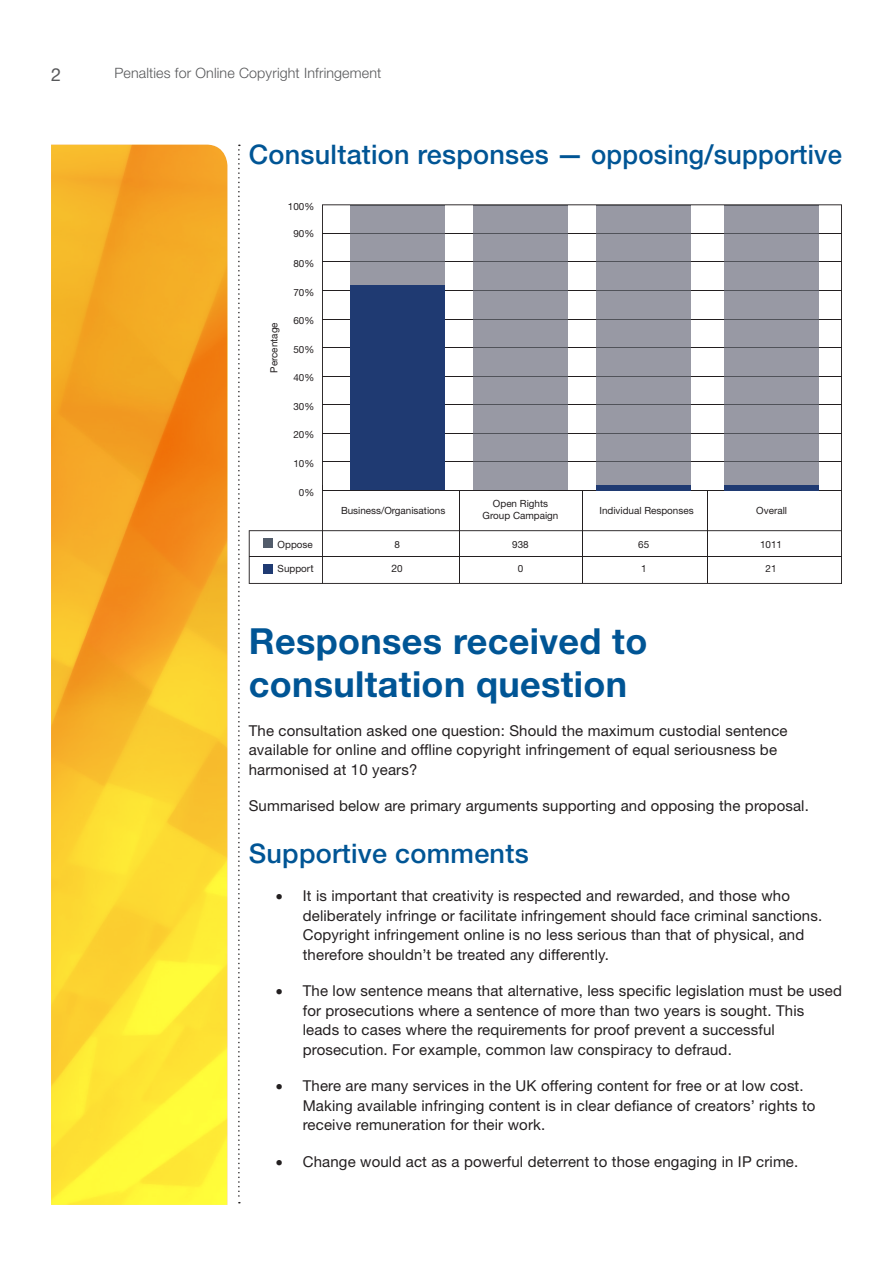
<style>
.page{position:relative;width:893px;height:1263px;background:#fff}
.page>*{position:absolute;margin:0;border:0;box-sizing:border-box;transform-origin:0 0}
.t1{font:700 36px/43.2px "Helvetica Neue LT Std";letter-spacing:.01em;color:#005595}
.t2{font:500 27px "Helvetica Neue LT Std";letter-spacing:.01em;color:#005595}
.t3{font:18px "Helvetica Neue LT Std";color:#57585a}
.t4{font:15px/19.5px "Helvetica Neue LT Std";letter-spacing:.01em;color:#231f20}
.t5{font:300 14.25px "Helvetica Neue LT Std";letter-spacing:.01em;color:#57585a}
.t6{font:10.35px "Helvetica Neue LT Std";color:#231f20}
.t7{font:9.9px/11.9px "Helvetica Neue LT Std";color:#231f20;text-align:center}
.s1{font-size:10.35px}
.s2{font-size:9.9px}
</style>
<div class="page">
<svg style="left:238px;top:145px;width:2px;height:1058px"></svg>
<img style="left:51px;top:145px;width:176px;height:1060px">
<svg style="left:322px;top:204px;width:520px;height:286px"></svg>
<hr style="left:322px;top:461px;width:519px;height:1px;background:#231f20">
<hr style="left:322px;top:433px;width:519px;height:1px;background:#231f20">
<hr style="left:322px;top:404px;width:519px;height:1px;background:#231f20">
<hr style="left:322px;top:376px;width:519px;height:1px;background:#231f20">
<hr style="left:322px;top:347px;width:519px;height:1px;background:#231f20">
<hr style="left:322px;top:319px;width:519px;height:1px;background:#231f20">
<hr style="left:322px;top:290px;width:519px;height:1px;background:#231f20">
<hr style="left:322px;top:261px;width:519px;height:1px;background:#231f20">
<hr style="left:322px;top:233px;width:519px;height:1px;background:#231f20">
<div style="left:350px;top:285px;width:94px;height:205px;background:#1f3a72"></div>
<div style="left:350px;top:205px;width:94px;height:28px;background:#9899a4"></div>
<hr style="left:350px;top:205px;width:94px;height:1px;background:#51535a">
<div style="left:350px;top:262px;width:94px;height:23px;background:#9899a4"></div>
<div style="left:350px;top:234px;width:94px;height:27px;background:#9899a4"></div>
<hr style="left:350px;top:261px;width:94px;height:1px;background:#51535a">
<hr style="left:350px;top:233px;width:94px;height:1px;background:#51535a">
<div style="left:473px;top:205px;width:94px;height:28px;background:#9899a4"></div>
<hr style="left:473px;top:205px;width:94px;height:1px;background:#51535a">
<div style="left:473px;top:462px;width:94px;height:28px;background:#9899a4"></div>
<div style="left:473px;top:434px;width:94px;height:27px;background:#9899a4"></div>
<div style="left:473px;top:405px;width:94px;height:28px;background:#9899a4"></div>
<div style="left:473px;top:377px;width:94px;height:27px;background:#9899a4"></div>
<div style="left:473px;top:348px;width:94px;height:28px;background:#9899a4"></div>
<div style="left:473px;top:320px;width:94px;height:27px;background:#9899a4"></div>
<div style="left:473px;top:291px;width:94px;height:28px;background:#9899a4"></div>
<div style="left:473px;top:262px;width:94px;height:28px;background:#9899a4"></div>
<div style="left:473px;top:234px;width:94px;height:27px;background:#9899a4"></div>
<hr style="left:473px;top:461px;width:94px;height:1px;background:#51535a">
<hr style="left:473px;top:433px;width:94px;height:1px;background:#51535a">
<hr style="left:473px;top:404px;width:94px;height:1px;background:#51535a">
<hr style="left:473px;top:376px;width:94px;height:1px;background:#51535a">
<hr style="left:473px;top:347px;width:94px;height:1px;background:#51535a">
<hr style="left:473px;top:319px;width:94px;height:1px;background:#51535a">
<hr style="left:473px;top:290px;width:94px;height:1px;background:#51535a">
<hr style="left:473px;top:261px;width:94px;height:1px;background:#51535a">
<hr style="left:473px;top:233px;width:94px;height:1px;background:#51535a">
<div style="left:597px;top:205px;width:94px;height:28px;background:#9899a4"></div>
<hr style="left:597px;top:205px;width:94px;height:1px;background:#51535a">
<div style="left:597px;top:462px;width:94px;height:28px;background:#9899a4"></div>
<div style="left:597px;top:434px;width:94px;height:27px;background:#9899a4"></div>
<div style="left:597px;top:405px;width:94px;height:28px;background:#9899a4"></div>
<div style="left:597px;top:377px;width:94px;height:27px;background:#9899a4"></div>
<div style="left:597px;top:348px;width:94px;height:28px;background:#9899a4"></div>
<div style="left:597px;top:320px;width:94px;height:27px;background:#9899a4"></div>
<div style="left:597px;top:291px;width:94px;height:28px;background:#9899a4"></div>
<div style="left:597px;top:262px;width:94px;height:28px;background:#9899a4"></div>
<div style="left:597px;top:234px;width:94px;height:27px;background:#9899a4"></div>
<hr style="left:597px;top:461px;width:94px;height:1px;background:#51535a">
<hr style="left:597px;top:433px;width:94px;height:1px;background:#51535a">
<hr style="left:597px;top:404px;width:94px;height:1px;background:#51535a">
<hr style="left:597px;top:376px;width:94px;height:1px;background:#51535a">
<hr style="left:597px;top:347px;width:94px;height:1px;background:#51535a">
<hr style="left:597px;top:319px;width:94px;height:1px;background:#51535a">
<hr style="left:597px;top:290px;width:94px;height:1px;background:#51535a">
<hr style="left:597px;top:261px;width:94px;height:1px;background:#51535a">
<hr style="left:597px;top:233px;width:94px;height:1px;background:#51535a">
<div style="left:724px;top:205px;width:94px;height:28px;background:#9899a4"></div>
<hr style="left:724px;top:205px;width:94px;height:1px;background:#51535a">
<div style="left:724px;top:462px;width:94px;height:28px;background:#9899a4"></div>
<div style="left:724px;top:434px;width:94px;height:27px;background:#9899a4"></div>
<div style="left:724px;top:405px;width:94px;height:28px;background:#9899a4"></div>
<div style="left:724px;top:377px;width:94px;height:27px;background:#9899a4"></div>
<div style="left:724px;top:348px;width:94px;height:28px;background:#9899a4"></div>
<div style="left:724px;top:320px;width:94px;height:27px;background:#9899a4"></div>
<div style="left:724px;top:291px;width:94px;height:28px;background:#9899a4"></div>
<div style="left:724px;top:262px;width:94px;height:28px;background:#9899a4"></div>
<div style="left:724px;top:234px;width:94px;height:27px;background:#9899a4"></div>
<hr style="left:724px;top:461px;width:94px;height:1px;background:#51535a">
<hr style="left:724px;top:433px;width:94px;height:1px;background:#51535a">
<hr style="left:724px;top:404px;width:94px;height:1px;background:#51535a">
<hr style="left:724px;top:376px;width:94px;height:1px;background:#51535a">
<hr style="left:724px;top:347px;width:94px;height:1px;background:#51535a">
<hr style="left:724px;top:319px;width:94px;height:1px;background:#51535a">
<hr style="left:724px;top:290px;width:94px;height:1px;background:#51535a">
<hr style="left:724px;top:261px;width:94px;height:1px;background:#51535a">
<hr style="left:724px;top:233px;width:94px;height:1px;background:#51535a">
<svg style="left:322px;top:490px;width:520px;height:94px"></svg>
<hr style="left:459px;top:490px;width:1px;height:93px;background:#231f20">
<hr style="left:582px;top:490px;width:1px;height:93px;background:#231f20">
<hr style="left:707px;top:490px;width:1px;height:93px;background:#231f20">
<svg style="left:249px;top:530px;width:592px;height:54px"></svg>
<hr style="left:249px;top:556px;width:592px;height:1px;background:#231f20">
<div style="left:263px;top:538px;width:10px;height:10px;background:#525c6b"></div>
<div style="left:263px;top:564px;width:10px;height:10px;background:#1f3a72"></div>
<div style="left:724px;top:485px;width:94px;height:5px;background:#1f3a72"></div>
<div style="left:597px;top:485px;width:94px;height:5px;background:#1f3a72"></div>
<p class="t3" style="left:51px;top:64px;width:12px">2</p>
<p class="t5" style="left:114px;top:64px;width:269px">Penalties for Online Copyright Infringement</p>
<h2 class="t2" style="left:249px;top:138px;width:595px">Consultation responses — opposing/supportive</h2>
<p class="t7" style="left:268px;top:373px;width:52px;rotate:-90deg">Percentage</p>
<p class="t7" style="left:288px;top:200px;width:28px">100%</p>
<p class="t7" style="left:293px;top:228px;width:22px">90%</p>
<p class="t7" style="left:293px;top:257px;width:22px">80%</p>
<p class="t7" style="left:293px;top:286px;width:22px">70%</p>
<p class="t7" style="left:293px;top:315px;width:22px">60%</p>
<p class="t7" style="left:293px;top:343px;width:22px">50%</p>
<p class="t7" style="left:293px;top:372px;width:22px">40%</p>
<p class="t7" style="left:293px;top:400px;width:22px">30%</p>
<p class="t7" style="left:293px;top:429px;width:22px">20%</p>
<p class="t7" style="left:293px;top:457px;width:22px">10%</p>
<p class="t7" style="left:299px;top:486px;width:17px">0%</p>
<p class="t7" style="left:341px;top:504px;width:106px">Business/Organisations</p>
<p class="t7" style="left:278px;top:538px;width:37px">Oppose</p>
<p class="t7" style="left:394px;top:538px;width:7px">8</p>
<p class="t7" style="left:278px;top:563px;width:38px">Suppor<span class="s1">t</span></p>
<p class="t6" style="left:391px;top:562px;width:13px">2<span class="s2">0</span></p>
<p class="t7" style="left:483px;top:497px;width:77px">Open Rights<br>Group Campaign</p>
<p class="t7" style="left:512px;top:538px;width:18px">938</p>
<p class="t7" style="left:518px;top:563px;width:7px">0</p>
<p class="t7" style="left:599px;top:504px;width:96px">Individual Responses</p>
<p class="t7" style="left:756px;top:504px;width:32px">Overall</p>
<p class="t7" style="left:638px;top:538px;width:13px">65</p>
<p class="t7" style="left:641px;top:563px;width:7px">1</p>
<p class="t7" style="left:760px;top:538px;width:24px">1011</p>
<p class="t7" style="left:765px;top:563px;width:13px">21</p>
<h1 class="t1" style="left:249px;top:618px;width:400px">Responses received to consultation question</h1>
<p class="t4" style="left:249px;top:720px;width:540px">The consultation asked one question: Should the maximum custodial sentence available for online and offline copyright infringement of equal seriousness be harmonised at 10 years?</p>
<p class="t4" style="left:249px;top:796px;width:562px">Summarised below are primary arguments supporting and opposing the proposal.</p>
<h2 class="t2" style="left:249px;top:837px;width:281px">Supportive comments</h2>
<p class="t4" style="left:303px;top:886px;width:521px;text-indent:-27px">• It is important that creativity is respected and rewarded, and those who deliberately infringe or facilitate infringement should face criminal sanctions.<br>Copyright infringement online is no less serious than that of physical, and therefore shouldn’t be treated any differently.</p>
<p class="t4" style="left:303px;top:981px;width:541px;text-indent:-27px">• The low sentence means that alternative, less specific legislation must be used for prosecutions where a sentence of more than two years is sought. This leads to cases where the requirements for proof prevent a successful prosecution. For example, common law conspiracy to defraud.</p>
<p class="t4" style="left:303px;top:1076px;width:514px;text-indent:-27px">• There are many services in the UK offering content for free or at low cost.<br>Making available infringing content is in clear defiance of creators’ rights to receive remuneration for their work.</p>
<p class="t4" style="left:276px;top:1151px;width:524px">• Change would act as a powerful deterrent to those engaging in IP crime.</p>
</div>
